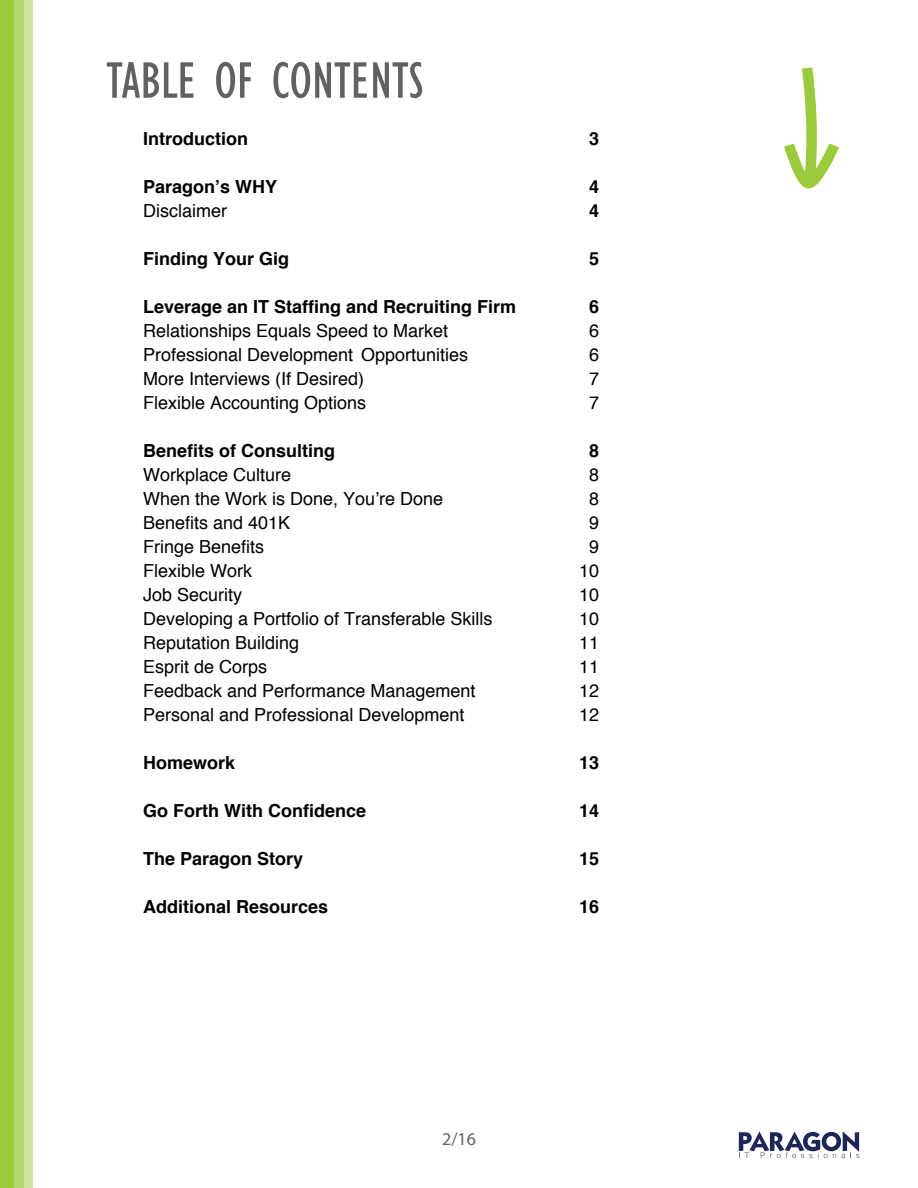
<style>
.page{position:relative;width:918px;height:1188px;background:#fff}
.page>*{position:absolute;margin:0;border:0;box-sizing:border-box;transform-origin:0 0}
.t1{font:condensed 53.1px "Gill Sans";color:#606161}
.t2{font:18px "Helvetica";color:#000}
.t3{font:700 18px "Helvetica";color:#000}
.t4{font:18px "Myriad Pro";color:#606161}
</style>
<div class="page">
<div style="left:5px;top:0;width:28px;height:1188px;background:#cde49d"></div>
<div style="left:0;top:0;width:24px;height:1188px;background:linear-gradient(to bottom,#b4d76c,#b4d76c)"></div>
<div style="left:0;top:0;width:13px;height:1188px;background:#9bca3c"></div>
<svg style="left:739px;top:1131px;width:121px;height:27px"></svg>
<svg style="left:784px;top:67px;width:55px;height:122px"></svg>
<h1 class="t1" style="left:106px;top:49px;width:319px">TABLE OF CONTENTS</h1>
<p class="t3" style="left:143px;top:124px;width:106px">Introduction</p>
<p class="t3" style="left:589px;top:124px;width:12px">3</p>
<p class="t3" style="left:143px;top:172px;width:136px">Paragon’s WHY</p>
<p class="t3" style="left:589px;top:172px;width:12px">4</p>
<p class="t2" style="left:143px;top:197px;width:85px">Disclaimer</p>
<p class="t3" style="left:589px;top:196px;width:12px">4</p>
<p class="t3" style="left:143px;top:244px;width:148px">Finding Your Gig</p>
<p class="t3" style="left:589px;top:244px;width:12px">5</p>
<p class="t3" style="left:143px;top:292px;width:375px">Leverage an IT Staffing and Recruiting Firm</p>
<p class="t3" style="left:589px;top:292px;width:12px">6</p>
<p class="t2" style="left:143px;top:317px;width:307px">Relationships Equals Speed to Market</p>
<p class="t2" style="left:589px;top:317px;width:12px">6</p>
<p class="t2" style="left:143px;top:341px;width:327px">Professional Development Opportunities</p>
<p class="t2" style="left:589px;top:341px;width:12px">6</p>
<p class="t2" style="left:143px;top:365px;width:223px">More Interviews (If Desired)</p>
<p class="t2" style="left:589px;top:365px;width:12px">7</p>
<p class="t2" style="left:143px;top:389px;width:225px">Flexible Accounting Options</p>
<p class="t2" style="left:589px;top:389px;width:12px">7</p>
<p class="t3" style="left:143px;top:436px;width:194px">Benefits of Consulting</p>
<p class="t3" style="left:589px;top:436px;width:12px">8</p>
<p class="t2" style="left:143px;top:461px;width:150px">Workplace Culture</p>
<p class="t2" style="left:589px;top:461px;width:12px">8</p>
<p class="t2" style="left:143px;top:485px;width:302px">When the Work is Done, You’re Done</p>
<p class="t2" style="left:589px;top:485px;width:12px">8</p>
<p class="t2" style="left:143px;top:509px;width:149px">Benefits and 401K</p>
<p class="t2" style="left:589px;top:509px;width:12px">9</p>
<p class="t2" style="left:143px;top:533px;width:123px">Fringe Benefits</p>
<p class="t2" style="left:589px;top:533px;width:12px">9</p>
<p class="t2" style="left:143px;top:557px;width:111px">Flexible Work</p>
<p class="t2" style="left:579px;top:557px;width:22px">10</p>
<p class="t2" style="left:143px;top:581px;width:101px">Job Security</p>
<p class="t2" style="left:579px;top:581px;width:22px">10</p>
<p class="t2" style="left:143px;top:605px;width:351px">Developing a Portfolio of Transferable Skills</p>
<p class="t2" style="left:579px;top:605px;width:22px">10</p>
<p class="t2" style="left:143px;top:629px;width:158px">Reputation Building</p>
<p class="t2" style="left:579px;top:629px;width:22px">11</p>
<p class="t2" style="left:143px;top:653px;width:126px">Esprit de Corps</p>
<p class="t2" style="left:579px;top:653px;width:22px">11</p>
<p class="t2" style="left:143px;top:677px;width:334px">Feedback and Performance Management</p>
<p class="t2" style="left:579px;top:677px;width:22px">12</p>
<p class="t2" style="left:143px;top:701px;width:323px">Personal and Professional Development</p>
<p class="t2" style="left:579px;top:701px;width:22px">12</p>
<p class="t3" style="left:143px;top:748px;width:94px">Homework</p>
<p class="t3" style="left:579px;top:748px;width:22px">13</p>
<p class="t3" style="left:143px;top:796px;width:225px">Go Forth With Confidence</p>
<p class="t3" style="left:579px;top:796px;width:22px">14</p>
<p class="t3" style="left:143px;top:844px;width:162px">The Paragon Story</p>
<p class="t3" style="left:579px;top:844px;width:22px">15</p>
<p class="t3" style="left:143px;top:892px;width:187px">Additional Resources</p>
<p class="t3" style="left:579px;top:892px;width:22px">16</p>
<p class="t4" style="left:442px;top:1128px;width:35px">2/16</p>
</div>
